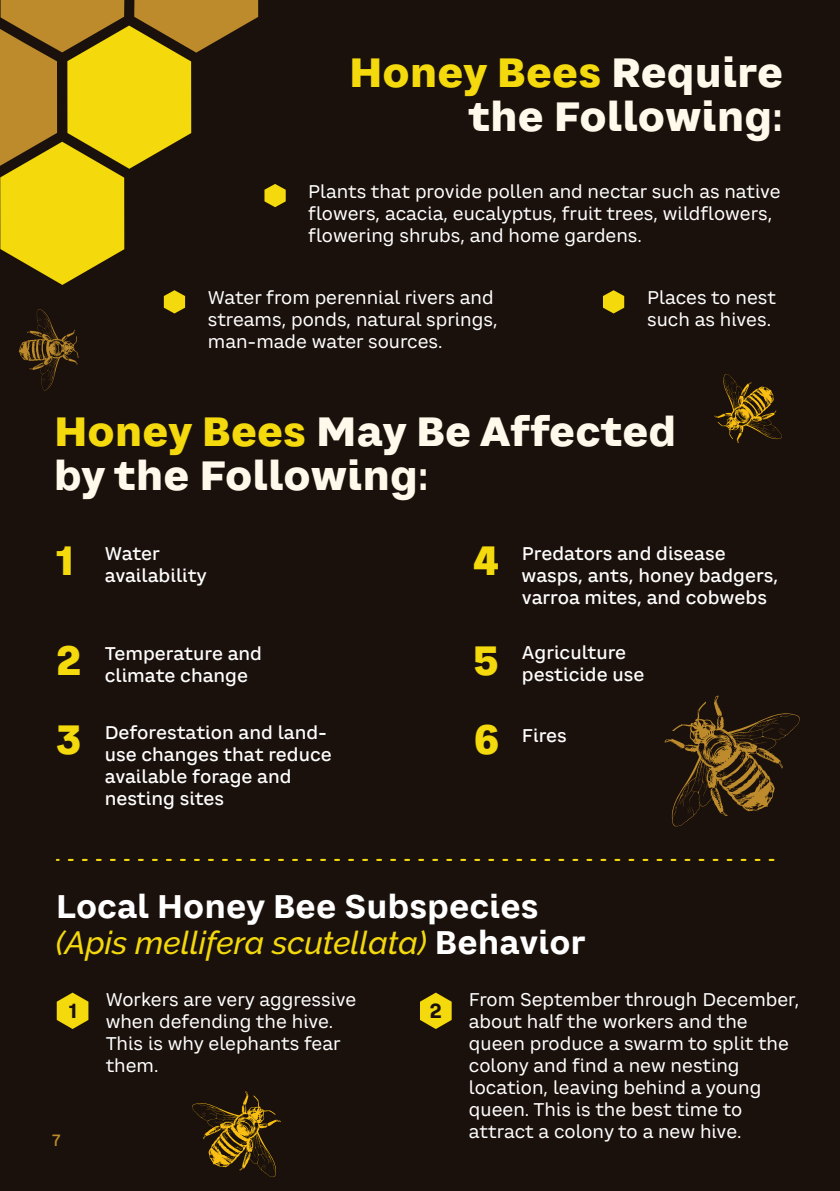
<style>
.page{position:relative;width:840px;height:1191px;background:#fff}
.page>*{position:absolute;margin:0;border:0;box-sizing:border-box;transform-origin:0 0}
.t1{font:800 40px/44px "CA Saygon Text Trial";color:#fff9eb;text-align:right}
.t2{font:800 40px/78.2px "CA Saygon Text Trial";color:#f4d90d}
.t3{font:italic 500 32px "Raleway";color:#f4d90d}
.t4{font:700 32px "CA Saygon Text Trial";color:#fff}
.t5{font:700 20px "CA Saygon Text Trial";color:#1b110c}
.t6{font:18px/22px "CA Saygon Text Trial";color:#fff}
.t7{font:500 18px/22px "CA Saygon Text Trial";color:#fff}
.t8{font:500 16px "CA Saygon Text Trial";color:#bd8b2c}
.s1{color:#f4d90d}
.s2{font-family:"Raleway"}
.s3{font-family:"CA Saygon Text Trial";font-weight:700;font-style:normal;color:#fff}
</style>
<div class="page">
<div style="left:0;top:0;width:839px;height:1191px;background:#1b110c"></div>
<svg style="left:264px;top:184px;width:21px;height:23px"></svg>
<svg style="left:57px;top:992px;width:31px;height:37px"></svg>
<svg style="left:603px;top:290px;width:21px;height:23px"></svg>
<svg style="left:420px;top:992px;width:31px;height:37px"></svg>
<svg style="left:57px;top:859px;width:718px;height:2px"></svg>
<svg style="left:664px;top:695px;width:135px;height:131px"></svg>
<svg style="left:192px;top:1091px;width:89px;height:86px"></svg>
<svg style="left:0;top:0;width:258px;height:390px"></svg>
<svg style="left:714px;top:374px;width:67px;height:69px"></svg>
<h1 class="t1" style="left:348px;top:54px;width:435px"><span class="s1">Honey Bees</span> Require the Following<span class="s2">:</span></h1>
<p class="t6" style="left:308px;top:182px;width:473px">Plants that provide pollen and nectar such as native flowers, acacia, eucalyptus, fruit trees, wildflowers, flowering shrubs, and home gardens.</p>
<p class="t6" style="left:208px;top:288px;width:291px">Water from perennial rivers and streams, ponds, natural springs, man-made water sources.</p>
<p class="t6" style="left:646px;top:288px;width:130px">Places to nest such as hives.</p>
<h1 class="t1" style="left:54px;top:413px;width:623px;text-align:left"><span class="s1">Honey Bees</span> May Be Affected by the Following<span class="s2">:</span></h1>
<h1 class="t2" style="left:56px;top:525px;width:20px">1</h1>
<h1 class="t2" style="left:56px;top:625px;width:28px">2<br>3</h1>
<p class="t7" style="left:105px;top:543px;width:104px">Water availability</p>
<p class="t7" style="left:521px;top:543px;width:258px">Predators and disease (wasps, ants, honey badgers, varroa mites, and cobwebs)</p>
<h1 class="t2" style="left:472px;top:525px;width:29px">4</h1>
<p class="t7" style="left:105px;top:644px;width:159px">Temperature and climate change</p>
<p class="t7" style="left:521px;top:643px;width:124px">Agriculture pesticide use</p>
<p class="t7" style="left:105px;top:722px;width:228px">Deforestation and land&shy;use changes that reduce available forage and nesting sites</p>
<h1 class="t2" style="left:472px;top:624px;width:28px;line-height:78.8px">5<br>6</h1>
<p class="t7" style="left:521px;top:725px;width:46px">Fires</p>
<h2 class="t4" style="left:56px;top:894px;width:484px">Local Honey Bee Subspecies</h2>
<h2 class="t3" style="left:56px;top:924px;width:531px">(Apis mellifera scutellata) <span class="s3">Behavior</span></h2>
<p class="t8" style="left:52px;top:1133px;width:10px">7</p>
<p class="t6" style="left:106px;top:990px;width:252px">Workers are very aggressive when defending the hive.<br>This is why elephants fear them.</p>
<p class="t6" style="left:468px;top:990px;width:331px">From September through December, about half the workers and the queen produce a swarm to split the colony and find a new nesting location, leaving behind a young queen. This is the best time to attract a colony to a new hive.</p>
<p class="t5" style="left:69px;top:1002px;width:10px">1</p>
<p class="t5" style="left:429px;top:1002px;width:14px">2</p>
</div>
